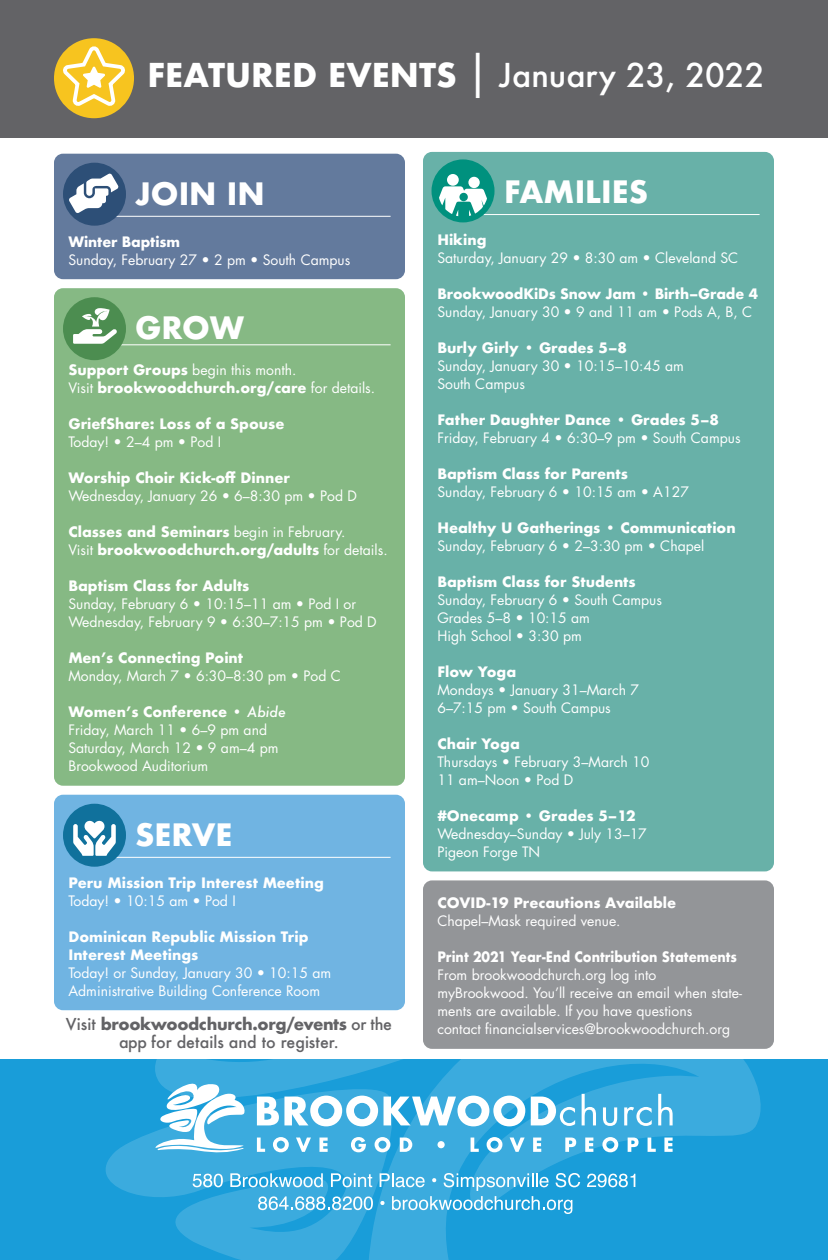
<style>
.page{position:relative;width:828px;height:1260px;background:#fff}
.page>*{position:absolute;margin:0;border:0;box-sizing:border-box;transform-origin:0 0}
.t1{font:700 32px "Futura";color:#fff}
.t2{font:700 30px "Futura";color:#fff}
.t3{font:500 16px/18px "Futura";color:#636366;text-align:center}
.t4{font:14px/18px "Futura";color:#fff}
.t5{font:700 14px/18px "Futura";color:#fff}
.s1{font-weight:500;font-size:48px}
.s2{font-weight:500}
.s3{font-weight:700}
.s4{font-weight:400}
.s5{font-weight:500;font-style:italic}
</style>
<div class="page">
<div style="left:0;top:1059px;width:828px;height:201px;background:#199dd9"></div>
<svg style="left:105px;top:1059px;width:656px;height:201px"></svg>
<svg style="left:603px;top:1107px;width:14px;height:19px"></svg>
<svg style="left:624px;top:1107px;width:28px;height:19px"></svg>
<svg style="left:658px;top:1094px;width:15px;height:31px"></svg>
<svg style="left:123px;top:1059px;width:473px;height:94px"></svg>
<svg style="left:602px;top:1137px;width:16px;height:15px"></svg>
<svg style="left:628px;top:1138px;width:11px;height:14px"></svg>
<svg style="left:648px;top:1138px;width:8px;height:14px"></svg>
<svg style="left:664px;top:1138px;width:9px;height:14px"></svg>
<svg style="left:193px;top:1174px;width:30px;height:13px"></svg>
<svg style="left:230px;top:1173px;width:93px;height:14px"></svg>
<svg style="left:331px;top:1173px;width:41px;height:14px"></svg>
<svg style="left:587px;top:1174px;width:48px;height:13px"></svg>
<svg style="left:258px;top:1196px;width:115px;height:14px;background:#7dc7e9"></svg>
<svg style="left:380px;top:1173px;width:200px;height:41px"></svg>
<div style="left:0;top:0;width:828px;height:138px;background:#636366"></div>
<div style="left:54px;top:38px;width:80px;height:80px;background:#f7c41f;border-radius:50%"></div>
<svg style="left:61px;top:43px;width:68px;height:67px"></svg>
<div style="left:54px;top:154px;width:351px;height:125px;background:#637a9d;border-radius:9px"></div>
<hr style="left:85px;top:216px;width:306px;height:1px;background:#fff">
<div style="left:63px;top:163px;width:63px;height:63px;background:#2d4f77;border-radius:50%"></div>
<svg style="left:69px;top:173px;width:50px;height:40px"></svg>
<div style="left:54px;top:795px;width:351px;height:215px;background:#70b4e2;border-radius:9px"></div>
<hr style="left:85px;top:857px;width:306px;height:1px;background:#fff">
<div style="left:63px;top:804px;width:63px;height:63px;background:#10719c;border-radius:50%"></div>
<svg style="left:73px;top:820px;width:43px;height:36px"></svg>
<div style="left:423px;top:152px;width:351px;height:719px;background:#68b1a8;border-radius:9px"></div>
<hr style="left:454px;top:214px;width:306px;height:1px;background:#fff">
<div style="left:432px;top:159px;width:63px;height:63px;background:#00917e;border-radius:50%"></div>
<div style="left:447px;top:174px;width:12px;height:12px;background:#fff;border-radius:50%"></div>
<div style="left:468px;top:177px;width:12px;height:11px;background:#fff;border-radius:50%"></div>
<svg style="left:439px;top:186px;width:48px;height:30px"></svg>
<div style="left:423px;top:880px;width:351px;height:169px;background:#939598;border-radius:9px"></div>
<div style="left:54px;top:288px;width:351px;height:498px;background:#86b984;border-radius:9px"></div>
<hr style="left:85px;top:344px;width:306px;height:1px;background:#fff">
<div style="left:63px;top:297px;width:63px;height:63px;background:#4c8d50;border-radius:50%"></div>
<svg style="left:73px;top:308px;width:44px;height:36px"></svg>
<p class="t1" style="left:148px;top:52px;width:618px">FEATURED EVENTS <span class="s1">|</span> <span class="s2">January 23, 2022</span></p>
<p class="t2" style="left:135px;top:172px;width:131px">JOIN IN</p>
<p class="t5" style="left:68px;top:233px;width:113px">Winter Baptism</p>
<p class="t4" style="left:68px;top:250px;width:283px">Sunday, February 27 • 2 pm • South Campus</p>
<p class="t2" style="left:135px;top:306px;width:111px">GROW</p>
<p class="t4" style="left:68px;top:361px;width:230px"><span class="s3">Support Groups</span> begin this month.</p>
<p class="t5" style="left:68px;top:379px;width:308px"><span class="s4">Visit</span> brookwoodchurch.org/care <span class="s4">for details.</span></p>
<p class="t5" style="left:68px;top:415px;width:218px">GriefShare: Loss of a Spouse</p>
<p class="t4" style="left:68px;top:433px;width:154px">Today! • 2–4 pm • Pod I</p>
<p class="t5" style="left:68px;top:469px;width:223px">Worship Choir Kick-off Dinner</p>
<p class="t4" style="left:68px;top:487px;width:290px">Wednesday, January 26 • 6–8:30 pm • Pod D</p>
<p class="t5" style="left:68px;top:523px;width:279px">Classes and Seminars <span class="s4">begin in February.</span></p>
<p class="t5" style="left:68px;top:541px;width:321px"><span class="s4">Visit</span> brookwoodchurch.org/adults <span class="s4">for details.</span></p>
<p class="t5" style="left:68px;top:577px;width:183px">Baptism Class for Adults</p>
<p class="t4" style="left:68px;top:595px;width:289px">Sunday, February 6 • 10:15–11 am • Pod I or</p>
<p class="t4" style="left:68px;top:613px;width:310px">Wednesday, February 9 • 6:30–7:15 pm • Pod D</p>
<p class="t5" style="left:68px;top:649px;width:176px">Men’s Connecting Point</p>
<p class="t4" style="left:68px;top:667px;width:274px">Monday, March 7 • 6:30–8:30 pm • Pod C</p>
<p class="t5" style="left:68px;top:703px;width:219px">Women’s Conference • <span class="s5">Abide</span></p>
<p class="t4" style="left:68px;top:721px;width:212px">Friday, March 11 • 6–9 pm and<br>Saturday, March 12 • 9 am–4 pm<br>Brookwood Auditorium</p>
<p class="t2" style="left:135px;top:813px;width:99px">SERVE</p>
<p class="t5" style="left:68px;top:874px;width:257px">Peru Mission Trip Interest Meeting</p>
<p class="t4" style="left:68px;top:891px;width:169px">Today! • 10:15 am • Pod I</p>
<p class="t5" style="left:68px;top:928px;width:242px">Dominican Republic Mission Trip<br>Interest Meetings</p>
<p class="t4" style="left:68px;top:963px;width:264px">Today! or Sunday, January 30 • 10:15 am<br>Administrative Building Conference Room</p>
<p class="t3" style="left:66px;top:1015px;width:328px">Visit <span class="s3">brookwoodchurch.org/events</span> or the app for details and to register.</p>
<p class="t2" style="left:504px;top:170px;width:146px">FAMILIES</p>
<p class="t5" style="left:437px;top:231px;width:51px">Hiking</p>
<p class="t4" style="left:437px;top:249px;width:302px">Saturday, January 29 • 8:30 am • Cleveland SC</p>
<p class="t5" style="left:437px;top:285px;width:322px">BrookwoodKiDs Snow Jam • Birth–Grade 4</p>
<p class="t4" style="left:437px;top:303px;width:316px">Sunday, January 30 • 9 and 11 am • Pods A, B, C</p>
<p class="t5" style="left:437px;top:339px;width:191px">Burly Girly • Grades 5–8</p>
<p class="t4" style="left:437px;top:357px;width:248px">Sunday, January 30 • 10:15–10:45 am<br>South Campus</p>
<p class="t5" style="left:437px;top:411px;width:283px">Father Daughter Dance • Grades 5–8</p>
<p class="t4" style="left:437px;top:429px;width:305px">Friday, February 4 • 6:30–9 pm • South Campus</p>
<p class="t5" style="left:437px;top:465px;width:192px">Baptism Class for Parents</p>
<p class="t4" style="left:437px;top:483px;width:253px">Sunday, February 6 • 10:15 am • A127</p>
<p class="t5" style="left:437px;top:519px;width:300px">Healthy U Gatherings • Communication</p>
<p class="t4" style="left:437px;top:537px;width:268px">Sunday, February 6 • 2–3:30 pm • Chapel</p>
<p class="t5" style="left:437px;top:573px;width:200px">Baptism Class for Students</p>
<p class="t4" style="left:437px;top:591px;width:226px">Sunday, February 6 • South Campus<br>Grades 5–8 • 10:15 am<br>High School • 3:30 pm</p>
<p class="t5" style="left:437px;top:663px;width:80px">Flow Yoga</p>
<p class="t4" style="left:437px;top:681px;width:203px">Mondays • January 31–March 7<br>6–7:15 pm • South Campus</p>
<p class="t5" style="left:437px;top:735px;width:84px">Chair Yoga</p>
<p class="t4" style="left:437px;top:753px;width:214px">Thursdays • February 3–March 10<br>11 am–Noon • Pod D</p>
<p class="t5" style="left:437px;top:807px;width:200px">#Onecamp • Grades 5–12</p>
<p class="t4" style="left:437px;top:825px;width:211px">Wednesday–Sunday • July 13–17<br>Pigeon Forge TN</p>
<p class="t5" style="left:437px;top:894px;width:240px">COVID-19 Precautions Available</p>
<p class="t4" style="left:437px;top:912px;width:185px">Chapel–Mask required venue.</p>
<p class="t4" style="left:437px;top:948px;width:306px"><span class="s3">Print 2021 Year-End Contribution Statements </span>From brookwoodchurch.org log into myBrookwood. You’ll receive an email when state&shy;ments are available. If you have questions<br>contact financialservices@brookwoodchurch.org</p>
</div>
